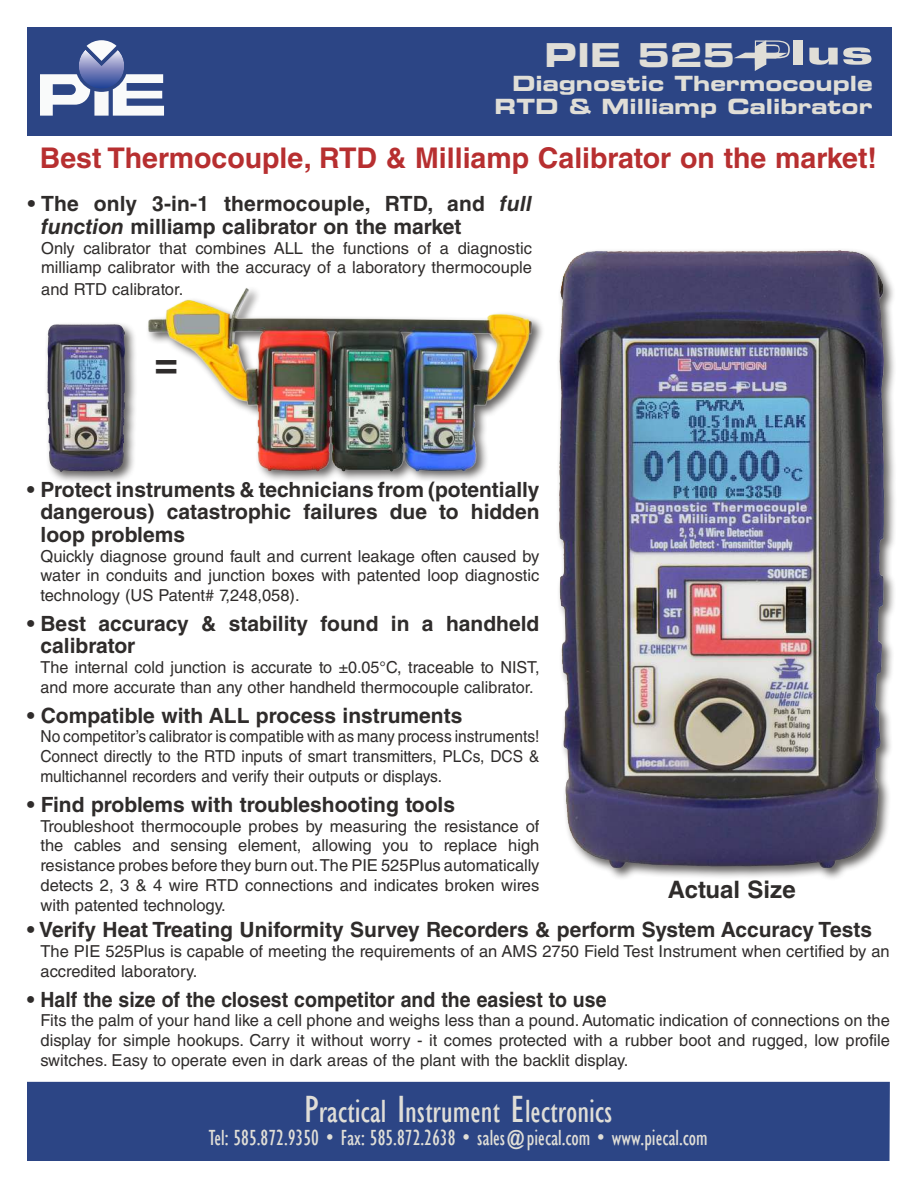
<style>
.page{position:relative;width:918px;height:1188px;background:#fff}
.page>*{position:absolute;margin:0;border:0;box-sizing:border-box;transform-origin:0 0}
.t1{font:700 40.5px "Helvetica LT Std";color:#2f2c2b}
.t2{font:condensed 33px "Gill Sans";color:#e0ded7}
.t3{font:33px "Eurostile LT Std Bold Ex 2";color:#e0ded7}
.t4{font:700 28.5px "Helvetica LT Std";color:#b72f30}
.t5{font:700 24px "Helvetica LT Std";color:#2f2c2b}
.t6{font:condensed 22.5px "Gill Sans";color:#e0ded7;scale:.95 1}
.t7{font:700 21px/22.5px "Helvetica LT Std";color:#2f2c2b}
.t8{font:21px/22.5px "Eurostile LT Std Bold Ex 2";color:#e0ded7;text-align:right}
.t9{font:16.5px/19.8px "Helvetica LT Std";color:#2f2c2b}
.t10{font:16.5px/19.8px "Helvetica LT Std";color:#2f2c2b;text-align:justify;scale:.94 1}
.s1{font-style:italic}
.s2{font-size:39px}
</style>
<div class="page">
<div style="left:27px;top:28px;width:864px;height:108px;background:#2c4585"></div>
<div style="left:27px;top:1082px;width:863px;height:79px;background:#2c4585"></div>
<svg style="left:87px;top:40px;width:30px;height:10px"></svg>
<img style="left:79px;top:50px;width:45px;height:24px">
<svg style="left:40px;top:74px;width:124px;height:42px"></svg>
<div style="left:556px;top:247px;width:341px;height:633px;background:#2f2c2b;opacity:.75"></div>
<img style="left:560px;top:250px;width:278px;height:48px">
<div style="left:793px;top:40px;width:10px;height:25px;background:#e0ded7"></div>
<svg style="left:809px;top:47px;width:63px;height:18px"></svg>
<svg style="left:734px;top:40px;width:56px;height:31px"></svg>
<div style="left:44px;top:321px;width:94px;height:163px;background:#2f2c2b;opacity:.75"></div>
<img style="left:48px;top:324px;width:66px;height:11px">
<div style="left:146px;top:286px;width:399px;height:197px;background:#2f2c2b;opacity:.75"></div>
<img style="left:146px;top:286px;width:396px;height:191px">
<h2 class="t3" style="left:545px;top:42px;width:192px">PIE 525</h2>
<p class="t8" style="left:495px;top:74px;width:380px">Diagnostic Thermocouple<br>RTD &amp; Milliamp Calibrator</p>
<h3 class="t4" style="left:40px;top:140px;width:839px">Best Thermocouple, RTD &amp; Milliamp Calibrator on the market!</h3>
<p class="t7" style="left:41px;top:192px;width:492px;text-indent:-14px">• The only 3-in-1 thermocouple, RTD, and <span class="s1">full function</span> milliamp calibrator on the market</p>
<p class="t9" style="left:41px;top:239px;width:492px">Only calibrator that combines ALL the functions of a diagnostic milliamp calibrator with the accuracy of a laboratory thermocouple</p>
<p class="t9" style="left:41px;top:281px;width:144px">and RTD calibrator.</p>
<h1 class="t1" style="left:154px;top:339px;width:25px">=</h1>
<p class="t7" style="left:40px;top:478px;width:501px;text-align:justify;text-indent:-14px">• Protect instruments &amp; technicians from (potentially dangerous) catastrophic failures due to hidden loop problems</p>
<p class="t9" style="left:40px;top:547px;width:501px;text-align:justify">Quickly diagnose ground fault and current leakage often caused by water in conduits and junction boxes with patented loop diagnostic technology (US Patent# 7,248,058).</p>
<p class="t7" style="left:40px;top:612px;width:500px;text-indent:-14px">• Best accuracy &amp; stability found in a handheld calibrator</p>
<p class="t9" style="left:40px;top:659px;width:501px">The internal cold junction is accurate to ±0.05°C, traceable to NIST, and more accurate than any other handheld thermocouple calibrator.</p>
<p class="t7" style="left:27px;top:704px;width:437px">• Compatible with ALL process instruments</p>
<p class="t10" style="left:40px;top:728px;width:532px">No competitor’s calibrator is compatible with as many process instruments!<br>Connect directly to the RTD inputs of smart transmitters, PLCs, DCS &amp; multichannel recorders and verify their outputs or displays.</p>
<p class="t7" style="left:27px;top:793px;width:430px">• Find problems with troubleshooting tools</p>
<p class="t9" style="left:40px;top:817px;width:501px;text-align:justify">Troubleshoot thermocouple probes by measuring the resistance of the cables and sensing element, allowing you to replace high resistance probes before they burn out. The PIE 525Plus automatically detects 2, 3 &amp; 4 wire RTD connections and indicates broken wires with patented technology.</p>
<h3 class="t5" style="left:668px;top:875px;width:129px">Actual Size</h3>
<p class="t7" style="left:27px;top:918px;width:847px">• Verify Heat Treating Uniformity Survey Recorders &amp; perform System Accuracy Tests</p>
<p class="t9" style="left:40px;top:943px;width:851px">The PIE 525Plus is capable of meeting the requirements of an AMS 2750 Field Test Instrument when certified by an accredited laboratory.</p>
<p class="t7" style="left:27px;top:988px;width:581px">• Half the size of the closest competitor and the easiest to use</p>
<p class="t9" style="left:40px;top:1012px;width:851px;text-align:justify">Fits the palm of your hand like a cell phone and weighs less than a pound. Automatic indication of connections on the display for simple hookups. Carry it without worry - it comes protected with a rubber boot and rugged, low profile switches. Easy to operate even in dark areas of the plant with the backlit display.</p>
<h2 class="t2" style="left:304px;top:1092px;width:310px"><span class="s2">P</span>ractical <span class="s2">I</span>nstrument <span class="s2">E</span>lectronics</h2>
<h3 class="t6" style="left:209px;top:1124px;width:527px">Tel: 585.872.9350 • Fax: 585.872.2638 • sales@piecal.com • www.piecal.com</h3>
</div>
